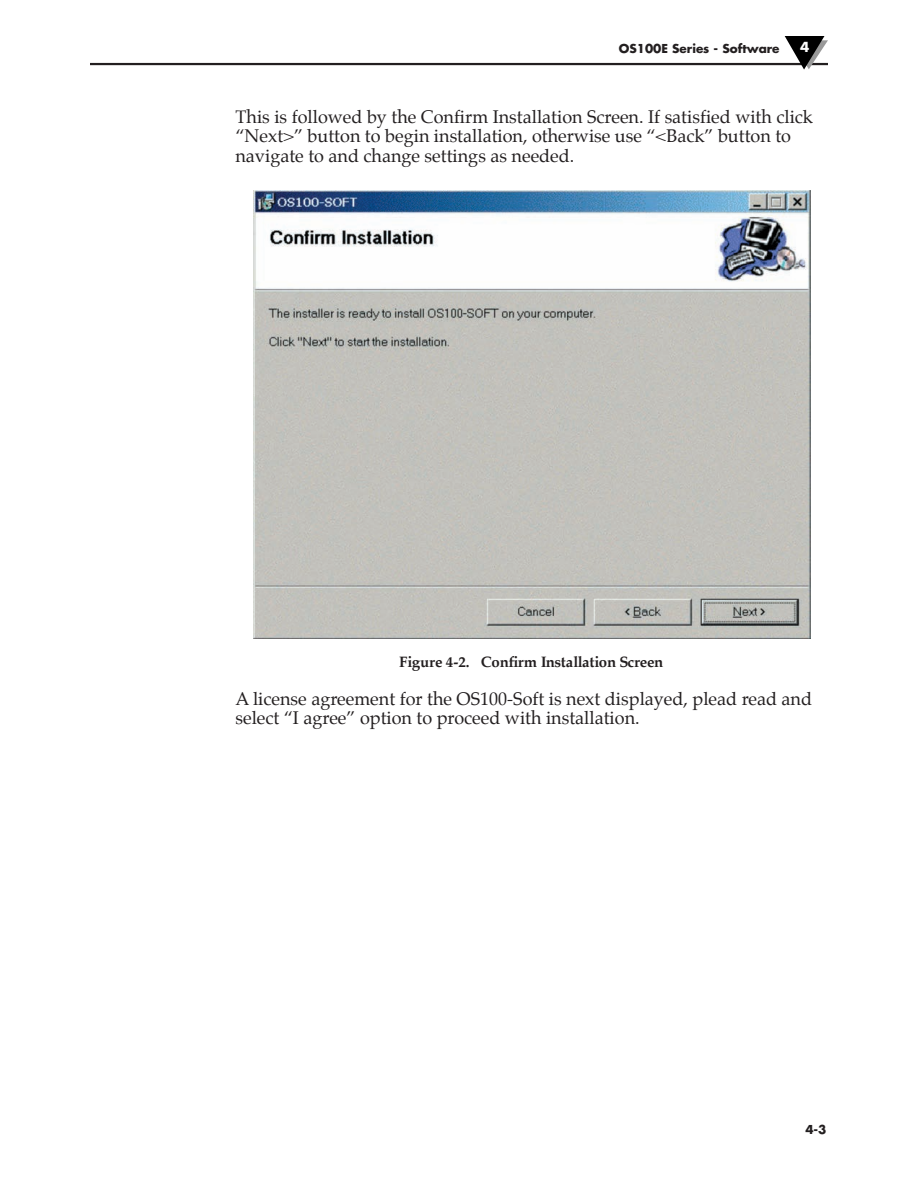
<style>
.page{position:relative;width:918px;height:1188px;background:#fff}
.page>*{position:absolute;margin:0;border:0;box-sizing:border-box;transform-origin:0 0}
.t1{font:18px/19.5px "Palatino";color:#231f20}
.t2{font:700 15px "Palatino";letter-spacing:-.015em;color:#231f20}
.t3{font:700 13.5px "Futura";color:#fff}
.t4{font:700 12px "Futura";color:#231f20}
</style>
<div class="page">
<hr style="left:90px;top:63px;width:738px;height:2px;background:#231f20">
<svg style="left:785px;top:36px;width:43px;height:34px"></svg>
<img style="left:254px;top:190px;width:556px;height:448px">
<p class="t4" style="left:619px;top:43px;width:162px">OS100E Series - Software</p>
<p class="t3" style="left:800px;top:40px;width:11px">4</p>
<p class="t1" style="left:236px;top:108px;width:579px">This is followed by the Confirm Installation Screen. If satisfied with click “Next&gt;” button to begin installation, otherwise use “&lt;Back” button to navigate to and change settings as needed.</p>
<p class="t2" style="left:399px;top:655px;width:266px">Figure 4-2. Confirm Installation Screen</p>
<p class="t1" style="left:236px;top:690px;width:578px">A license agreement for the OS100-Soft is next displayed, plead read and select “I agree” option to proceed with installation.</p>
<p class="t4" style="left:805px;top:1124px;width:23px">4-3</p>
</div>
